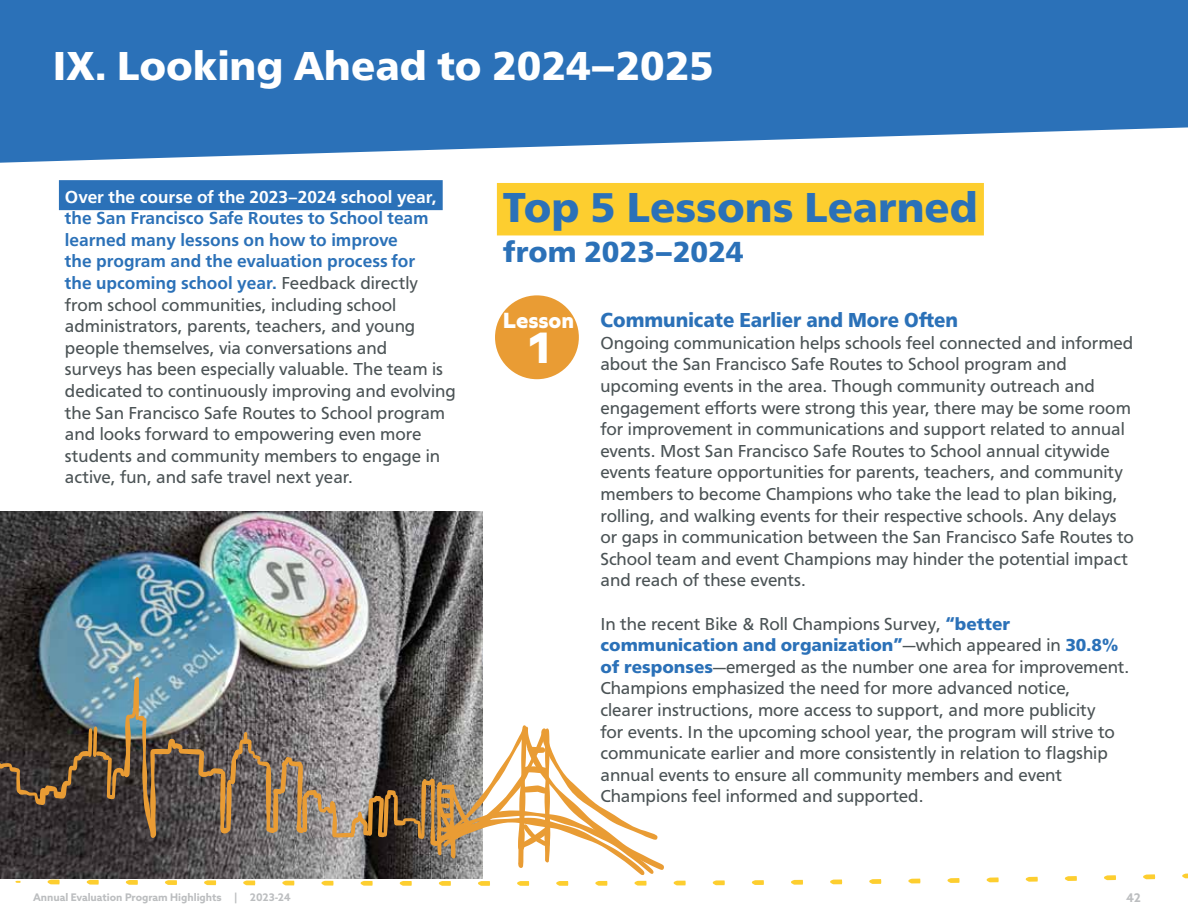
<style>
.page{position:relative;width:1188px;height:918px;background:#fff}
.page>*{position:absolute;margin:0;border:0;box-sizing:border-box;transform-origin:0 0}
.t1{font:800 45.75px "Graphie";color:#fff}
.t2{font:900 43.5px "Graphein Pro";color:#2b71b8}
.t3{font:900 42px "Graphein Pro";color:#fff}
.t4{font:900 30.15px "Graphein Pro";color:#2b71b8}
.t5{font:800 22.95px "Graphie";color:#fff}
.t6{font:900 21px "Graphein Pro";color:#2b71b8;scale:.94 1}
.t7{font:18px/21.6px "Graphein Pro";color:#4b5355}
.t8{font:700 18px "Graphein Pro";color:#fff}
.t9{font:700 12px "Azo Sans";color:#bcbec0}
.t10{font:700 10.5px "Azo Sans";color:#bcbec0}
.s1{font-weight:700;color:#2b71b8}
.s2{font-weight:900;color:#2b71b8}
</style>
<div class="page">
<svg style="left:0;top:0;width:1188px;height:163px;background:#4280bf"></svg>
<div style="left:59px;top:180px;width:384px;height:30px;background:#2b71b8"></div>
<div style="left:497px;top:183px;width:487px;height:52px;background:#fdce2f"></div>
<div style="left:495px;top:295px;width:84px;height:84px;background:#e99c34;border-radius:50%"></div>
<img style="left:0;top:511px;width:483px;height:165px">
<svg style="left:1182px;top:873px;width:6px;height:5px"></svg>
<svg style="left:1143px;top:874px;width:12px;height:5px"></svg>
<svg style="left:1104px;top:875px;width:12px;height:5px"></svg>
<svg style="left:1064px;top:876px;width:13px;height:5px"></svg>
<svg style="left:1025px;top:877px;width:13px;height:5px"></svg>
<svg style="left:986px;top:877px;width:13px;height:5px"></svg>
<svg style="left:947px;top:878px;width:13px;height:5px"></svg>
<svg style="left:908px;top:879px;width:13px;height:4px"></svg>
<svg style="left:869px;top:879px;width:13px;height:5px"></svg>
<svg style="left:830px;top:880px;width:12px;height:4px"></svg>
<svg style="left:791px;top:880px;width:12px;height:5px"></svg>
<svg style="left:751px;top:880px;width:13px;height:5px"></svg>
<svg style="left:712px;top:880px;width:13px;height:5px"></svg>
<svg style="left:673px;top:881px;width:13px;height:4px"></svg>
<svg style="left:0;top:676px;width:664px;height:210px"></svg>
<h3 class="t3" style="left:53px;top:42px;width:663px">IX. Looking Ahead to 2024–2025</h3>
<p class="t8" style="left:65px;top:186px;width:373px">Over the course of the 2023–2024 school year,</p>
<p class="t7" style="left:65px;top:207px;width:392px"><span class="s1">the San Francisco Safe Routes to School team learned many lessons on how to improve<br>the program and the evaluation process for<br>the upcoming school year.</span> Feedback directly from school communities, including school administrators, parents, teachers, and young people themselves, via conversations and<br>surveys has been especially valuable. The team is dedicated to continuously improving and evolving the San Francisco Safe Routes to School program and looks forward to empowering even more students and community members to engage in active, fun, and safe travel next year.</p>
<h2 class="t2" style="left:503px;top:182px;width:477px">Top 5 Lessons Learned</h2>
<h3 class="t4" style="left:503px;top:235px;width:242px">from 2023–2024</h3>
<p class="t5" style="left:503px;top:307px;width:73px">Lesson</p>
<h1 class="t1" style="left:524px;top:320px;width:31px">1</h1>
<p class="t6" style="left:600px;top:308px;width:382px">Communicate Earlier and More Often</p>
<p class="t7" style="left:600px;top:332px;width:535px">Ongoing communication helps schools feel connected and informed about the San Francisco Safe Routes to School program and upcoming events in the area. Though community outreach and engagement efforts were strong this year, there may be some room for improvement in communications and support related to annual events. Most San Francisco Safe Routes to School annual citywide events feature opportunities for parents, teachers, and community members to become Champions who take the lead to plan biking, rolling, and walking events for their respective schools. Any delays or gaps in communication between the San Francisco Safe Routes to School team and event Champions may hinder the potential impact and reach of these events.</p>
<p class="t7" style="left:600px;top:613px;width:530px">In the recent Bike &amp; Roll Champions Survey, <span class="s2">“better communication and organization”</span>—which appeared in <span class="s2">30.8% of responses</span>—emerged as the number one area for improvement.<br>Champions emphasized the need for more advanced notice,<br>clearer instructions, more access to support, and more publicity<br>for events. In the upcoming school year, the program will strive to communicate earlier and more consistently in relation to flagship annual events to ensure all community members and event Champions feel informed and supported.</p>
<p class="t10" style="left:33px;top:890px;width:259px">Annual Evaluation Program Highlights | 2023-24</p>
<p class="t9" style="left:1126px;top:890px;width:16px">42</p>
</div>
